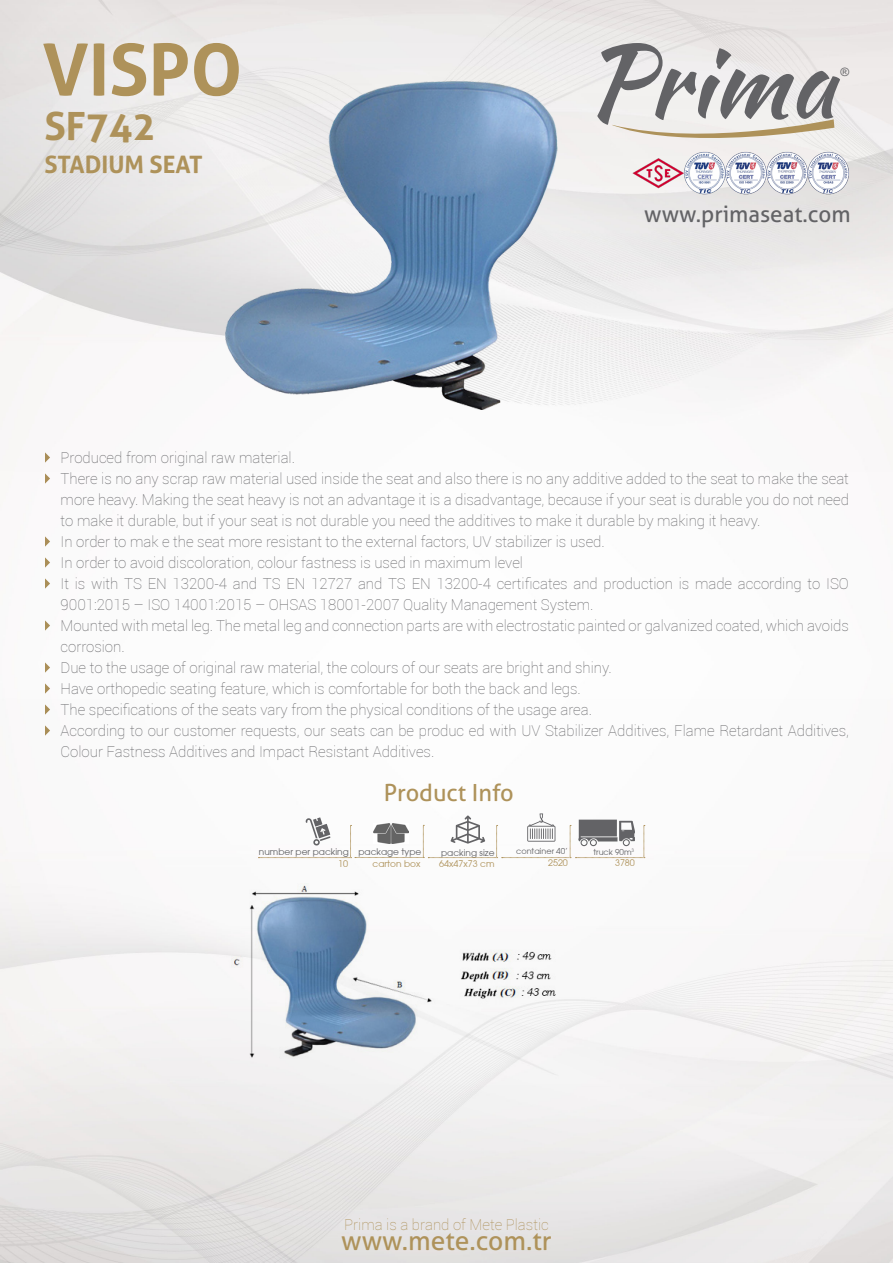
<style>
.page{position:relative;width:893px;height:1263px;background:#fff}
.page>*{position:absolute;margin:0;border:0;box-sizing:border-box;transform-origin:0 0}
.t1{font:100.05px "Kaushan Script";color:#636366}
.t2{font:700 71.7px "Aller";color:#ae925a}
.t3{font:700 39px "Aller";color:#ae925a}
.t4{font:26.4px "Aller";color:#ae925a}
.t5{font:700 24px "Aller";color:#ae925a}
.t6{font:23.55px "Aller";color:#ae925a}
.t7{font:22.5px "Aller";color:#636366}
.t8{font:100 15px/21px "Roboto";color:#636366}
.t9{font:100 15px "Roboto";color:#ae925a}
.t10{font:11.55px "Arial";color:#636366;scale:1.04 1}
.t11{font:9px "Avant Garde";color:#636366}
.t12{font:9px "Avant Garde";color:#ae925a}
.t13{font:8.1px "Avant Garde";color:#636366}
</style>
<div class="page">
<svg style="left:612px;top:119px;width:222px;height:34px"></svg>
<img style="left:632px;top:156px;width:51px;height:33px">
<img style="left:683px;top:151px;width:167px;height:43px">
<img style="left:226px;top:81px;width:331px;height:329px">
<img style="left:214px;top:872px;width:468px;height:206px">
<svg style="left:258px;top:813px;width:387px;height:45px"></svg>
<svg style="left:45px;top:452px;width:5px;height:11px"></svg>
<div style="left:36px;top:447px;width:9px;height:19px;background:#f9f7f8"></div>
<svg style="left:45px;top:473px;width:5px;height:11px"></svg>
<div style="left:36px;top:468px;width:9px;height:19px;background:#faf8f9"></div>
<svg style="left:45px;top:536px;width:5px;height:11px"></svg>
<svg style="left:45px;top:557px;width:5px;height:11px"></svg>
<svg style="left:45px;top:578px;width:5px;height:11px"></svg>
<svg style="left:45px;top:620px;width:5px;height:11px"></svg>
<svg style="left:45px;top:662px;width:5px;height:11px"></svg>
<svg style="left:45px;top:683px;width:5px;height:11px"></svg>
<svg style="left:45px;top:704px;width:5px;height:11px"></svg>
<svg style="left:45px;top:725px;width:5px;height:11px"></svg>
<p class="t2" style="left:43px;top:26px;width:201px">VISPO</p>
<p class="t3" style="left:44px;top:103px;width:113px">SF742</p>
<p class="t5" style="left:44px;top:150px;width:160px">STADIUM SEAT</p>
<p class="t1" style="left:584px;top:8px;width:253px">Prima</p>
<p class="t10" style="left:840px;top:64px;width:10px">®</p>
<p class="t7" style="left:644px;top:200px;width:208px">www.primaseat.com</p>
<p class="t8" style="left:61px;top:446px;width:236px">Produced from original raw material.</p>
<p class="t8" style="left:61px;top:467px;width:790px;text-align:justify">There is no any scrap raw material used inside the seat and also there is no any additive added to the seat to make the seat more heavy. Making the seat heavy is not an advantage it is a disadvantage, because if your seat is durable you do not need to make it durable, but if your seat is not durable you need the additives to make it durable by making it heavy.</p>
<p class="t8" style="left:61px;top:530px;width:546px">In order to mak e the seat more resistant to the external factors, UV stabilizer is used.</p>
<p class="t8" style="left:61px;top:551px;width:464px">In order to avoid discoloration, colour fastness is used in maximum level</p>
<p class="t8" style="left:61px;top:572px;width:790px">It is with TS EN 13200-4 and TS EN 12727 and TS EN 13200-4 certificates and production is made according to ISO<br>9001:2015 – ISO 14001:2015 – OHSAS 18001-2007 Quality Management System.</p>
<p class="t8" style="left:61px;top:614px;width:790px">Mounted with metal leg. The metal leg and connection parts are with electrostatic painted or galvanized coated, which avoids corrosion.</p>
<p class="t8" style="left:61px;top:656px;width:553px">Due to the usage of original raw material, the colours of our seats are bright and shiny.</p>
<p class="t8" style="left:61px;top:677px;width:522px">Have orthopedic seating feature, which is comfortable for both the back and legs.</p>
<p class="t8" style="left:61px;top:698px;width:533px">The specifications of the seats vary from the physical conditions of the usage area.</p>
<p class="t8" style="left:61px;top:719px;width:790px">According to our customer requests, our seats can be produc ed with UV Stabilizer Additives, Flame Retardant Additives,<br>Colour Fastness Additives and Impact Resistant Additives.</p>
<p class="t6" style="left:384px;top:778px;width:131px">Product Info</p>
<p class="t11" style="left:259px;top:846px;width:91px">number per packing</p>
<p class="t12" style="left:338px;top:858px;width:11px">10</p>
<p class="t13" style="left:516px;top:846px;width:53px">container 40’</p>
<p class="t12" style="left:548px;top:857px;width:21px">2520</p>
<p class="t11" style="left:358px;top:846px;width:65px">package type</p>
<p class="t13" style="left:593px;top:846px;width:42px">truck 90m<sup>3</sup></p>
<p class="t11" style="left:441px;top:847px;width:55px">packing size</p>
<p class="t12" style="left:439px;top:858px;width:57px">64x47x73 cm</p>
<p class="t12" style="left:373px;top:858px;width:49px">carton box</p>
<p class="t12" style="left:615px;top:857px;width:21px">3780</p>
<p class="t9" style="left:344px;top:1214px;width:206px">Prima is a brand of Mete Plastic</p>
<p class="t4" style="left:341px;top:1225px;width:212px">www.mete.com.tr</p>
</div>
